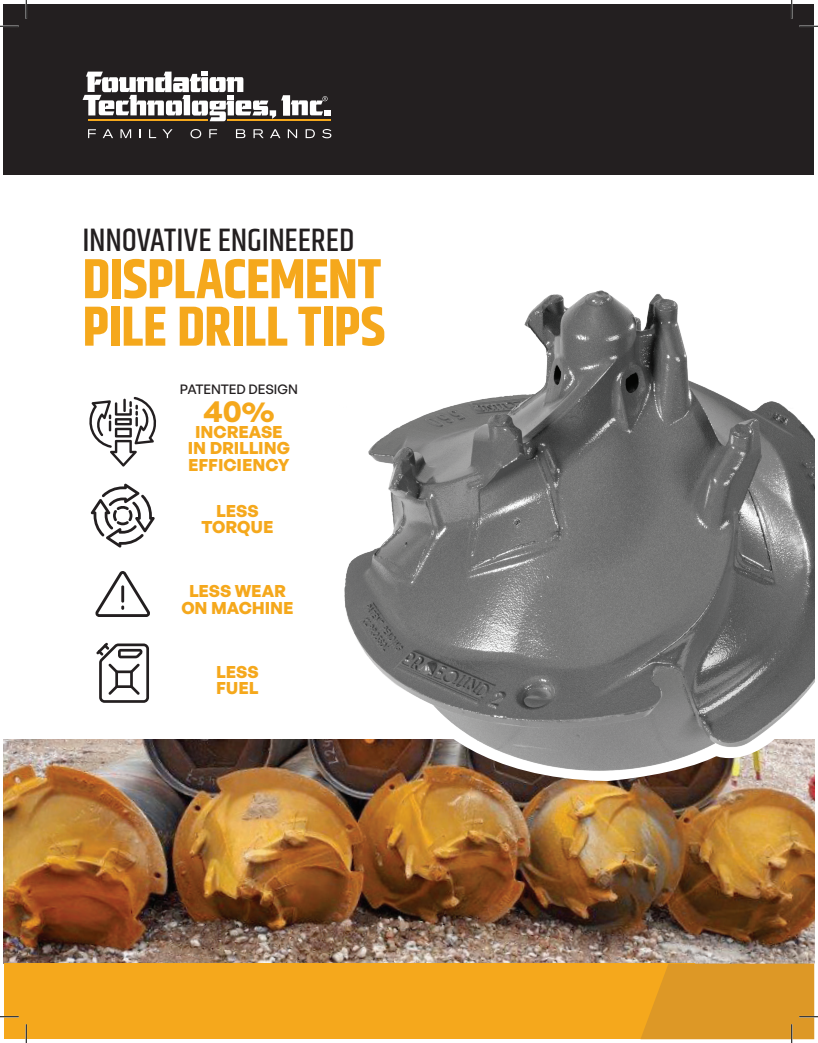
<style>
.page{position:relative;width:818px;height:1043px;background:#fff}
.page>*{position:absolute;margin:0;border:0;box-sizing:border-box;transform-origin:0 0}
.t1{font:700 56.25px/47.5px "Khand";letter-spacing:-.01em;color:#f5a81c}
.t2{font:500 32.5px "Khand";letter-spacing:-.005em;color:#231f20}
.t3{font:700 28.75px "General Sans";color:#f5a81c}
.t4{font:700 16.75px/16px "General Sans";letter-spacing:-.005em;color:#f5a81c}
.t5{font:500 13.25px "General Sans";letter-spacing:-.005em;color:#231f20}
</style>
<div class="page">
<div style="left:4px;top:4px;width:810px;height:170px;background:#231f20"></div>
<svg style="left:88px;top:129px;width:8px;height:9px"></svg>
<svg style="left:103px;top:129px;width:10px;height:9px"></svg>
<svg style="left:120px;top:129px;width:11px;height:9px"></svg>
<svg style="left:139px;top:129px;width:2px;height:9px"></svg>
<svg style="left:149px;top:129px;width:7px;height:9px"></svg>
<svg style="left:162px;top:129px;width:10px;height:9px"></svg>
<svg style="left:190px;top:129px;width:11px;height:9px"></svg>
<svg style="left:209px;top:129px;width:8px;height:9px"></svg>
<svg style="left:236px;top:129px;width:9px;height:9px"></svg>
<svg style="left:253px;top:129px;width:11px;height:9px"></svg>
<svg style="left:270px;top:129px;width:10px;height:9px"></svg>
<svg style="left:288px;top:129px;width:9px;height:9px"></svg>
<svg style="left:305px;top:129px;width:10px;height:9px"></svg>
<svg style="left:322px;top:129px;width:9px;height:9px"></svg>
<svg style="left:82px;top:72px;width:248px;height:49px"></svg>
<img style="left:4px;top:739px;width:810px;height:224px">
<img style="left:356px;top:774px;width:458px;height:13px">
<img style="left:339px;top:290px;width:475px;height:484px">
<svg style="left:89px;top:397px;width:68px;height:69px"></svg>
<div style="left:4px;top:963px;width:690px;height:76px;background:#f5a81c"></div>
<svg style="left:91px;top:483px;width:64px;height:64px"></svg>
<svg style="left:96px;top:642px;width:53px;height:60px"></svg>
<svg style="left:95px;top:571px;width:55px;height:46px"></svg>
<svg style="left:0;top:25px;width:19px;height:2px"></svg>
<svg style="left:799px;top:25px;width:19px;height:2px"></svg>
<svg style="left:0;top:1016px;width:19px;height:1px"></svg>
<svg style="left:25px;top:0;width:2px;height:19px"></svg>
<svg style="left:25px;top:1024px;width:2px;height:18px"></svg>
<svg style="left:790px;top:0;width:2px;height:19px"></svg>
<svg style="left:640px;top:963px;width:178px;height:79px"></svg>
<h2 class="t2" style="left:82px;top:220px;width:273px">INNOVATIVE ENGINEERED</h2>
<h1 class="t1" style="left:82px;top:258px;width:304px">DISPLACEMENT<br>PILE DRILL TIPS</h1>
<p class="t5" style="left:180px;top:381px;width:119px">PATENTED DESIGN</p>
<p class="t4" style="left:195px;top:424px;width:89px">INCREASE</p>
<h3 class="t3" style="left:203px;top:393px;width:73px">40%</h3>
<p class="t4" style="left:188px;top:440px;width:104px">IN DRILLING<br>EFFICIENCY</p>
<p class="t4" style="left:201px;top:503px;width:73px;text-align:center">LESS<br>TORQUE</p>
<p class="t4" style="left:181px;top:583px;width:114px;text-align:center">LESS WEAR<br>ON MACHINE</p>
<p class="t4" style="left:216px;top:663px;width:44px">LESS<br>FUEL</p>
</div>
